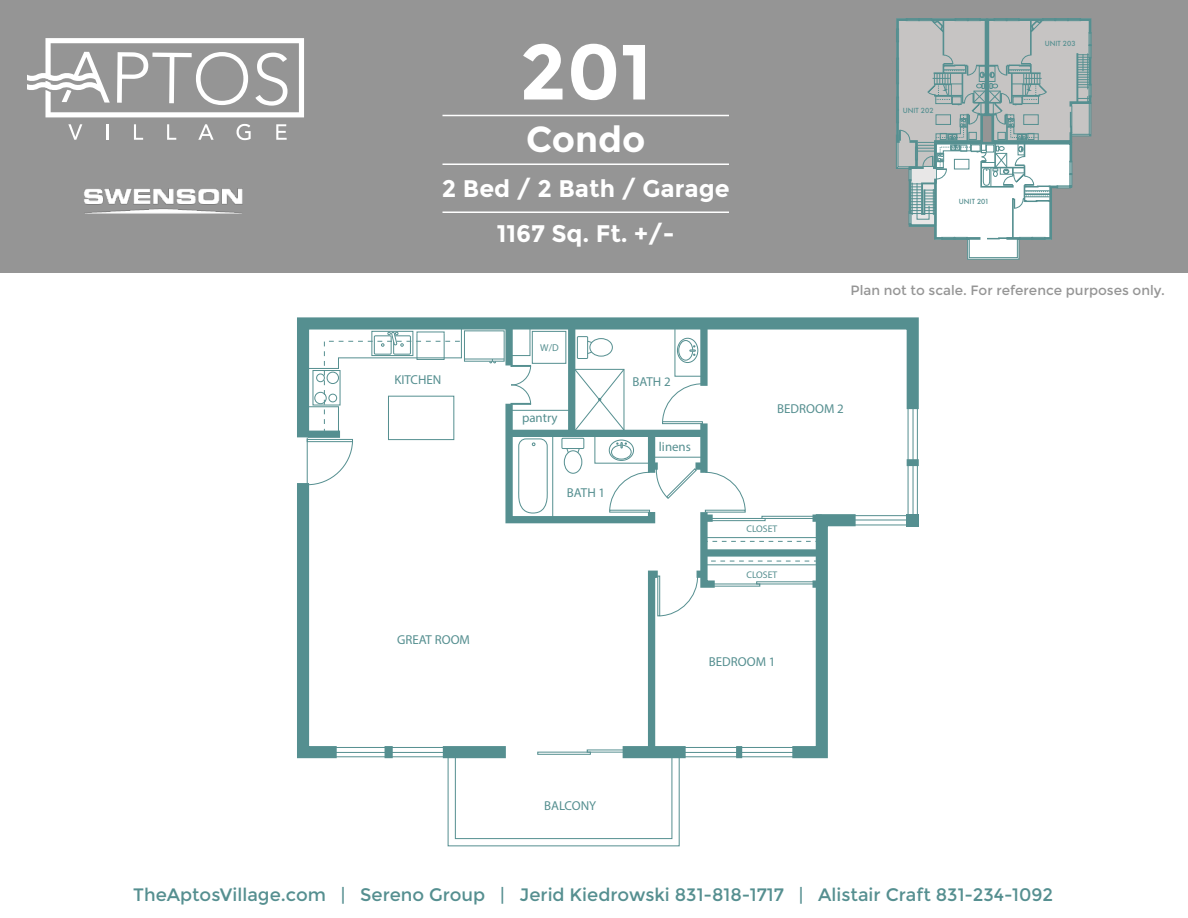
<style>
.page{position:relative;width:1188px;height:918px;background:#fff}
.page>*{position:absolute;margin:0;border:0;box-sizing:border-box;transform-origin:0 0}
.t1{font:700 78px "Montserrat";color:#fff}
.t2{font:700 36px "Montserrat";color:#fff}
.t3{font:700 24px/45px "Montserrat";color:#fff;text-align:center}
.t4{font:18px "Montserrat";color:#558f90}
.t5{font:13.5px "Montserrat";color:#959595}
.t6{font:12.9px "Myriad Pro";color:#558f90}
.t7{font:10.05px "Myriad Pro";color:#558f90}
.t8{font:9.75px "Myriad Pro";color:#558f90}
.t9{font:500 6.75px "Futura";color:#558f90}
</style>
<div class="page">
<div style="left:0;top:0;width:1188px;height:273px;background:#959595"></div>
<svg style="left:68px;top:124px;width:14px;height:16px"></svg>
<svg style="left:106px;top:124px;width:2px;height:16px"></svg>
<svg style="left:134px;top:124px;width:9px;height:16px"></svg>
<svg style="left:167px;top:124px;width:9px;height:16px"></svg>
<svg style="left:198px;top:124px;width:16px;height:16px"></svg>
<svg style="left:237px;top:124px;width:14px;height:16px"></svg>
<svg style="left:276px;top:124px;width:11px;height:16px"></svg>
<svg style="left:27px;top:38px;width:277px;height:79px"></svg>
<div style="left:908px;top:462px;width:10px;height:59px;border:1px solid #558f90"></div>
<hr style="left:913px;top:463px;width:1px;height:57px;background:#558f90">
<svg style="left:297px;top:317px;width:622px;height:133px"></svg>
<div style="left:907px;top:459px;width:12px;height:7px;background:#558f90"></div>
<div style="left:908px;top:405px;width:10px;height:58px;border:1px solid #558f90"></div>
<hr style="left:913px;top:405px;width:1px;height:58px;background:#558f90">
<svg style="left:908px;top:460px;width:9px;height:3px"></svg>
<div style="left:850px;top:515px;width:61px;height:10px;border:1px solid #558f90"></div>
<hr style="left:850px;top:520px;width:58px;height:1px;background:#558f90">
<div style="left:907px;top:514px;width:12px;height:12px;background:#558f90"></div>
<div style="left:700px;top:323px;width:8px;height:63px;background:#558f90"></div>
<svg style="left:297px;top:325px;width:571px;height:522px"></svg>
<hr style="left:307px;top:437px;width:1px;height:69px;background:#558f90">
<svg style="left:896px;top:18px;width:196px;height:241px"></svg>
<img style="left:84px;top:188px;width:159px;height:26px">
<hr style="left:442px;top:115px;width:287px;height:1px;background:#fff">
<hr style="left:442px;top:164px;width:287px;height:1px;background:#fff">
<hr style="left:442px;top:212px;width:287px;height:1px;background:#fff">
<p class="t1" style="left:520px;top:26px;width:134px">201</p>
<p class="t2" style="left:526px;top:118px;width:121px">Condo</p>
<p class="t3" style="left:442px;top:166px;width:289px">2 Bed / 2 Bath / Garage<br>1167 Sq. Ft. +/-</p>
<p class="t9" style="left:903px;top:106px;width:32px">UNIT 202</p>
<p class="t9" style="left:959px;top:197px;width:32px">UNIT 201</p>
<p class="t9" style="left:1045px;top:39px;width:32px">UNIT 203</p>
<p class="t5" style="left:850px;top:282px;width:316px">Plan not to scale. For reference purposes only.</p>
<p class="t6" style="left:394px;top:371px;width:48px">KITCHEN</p>
<p class="t7" style="left:540px;top:342px;width:20px">W/D</p>
<p class="t6" style="left:522px;top:409px;width:37px">pantry</p>
<p class="t6" style="left:567px;top:485px;width:40px">BATH 1</p>
<p class="t6" style="left:633px;top:374px;width:40px">BATH 2</p>
<p class="t6" style="left:659px;top:439px;width:34px">linens</p>
<p class="t6" style="left:777px;top:401px;width:68px">BEDROOM 2</p>
<p class="t8" style="left:746px;top:523px;width:33px">CLOSET</p>
<p class="t8" style="left:746px;top:568px;width:33px">CLOSET</p>
<p class="t6" style="left:397px;top:632px;width:74px">GREAT ROOM</p>
<p class="t6" style="left:709px;top:653px;width:68px">BEDROOM 1</p>
<p class="t6" style="left:544px;top:797px;width:54px">BALCONY</p>
<p class="t4" style="left:133px;top:884px;width:921px">TheAptosVillage.com | Sereno Group | Jerid Kiedrowski 831-818-1717 | Alistair Craft 831-234-1092</p>
</div>
